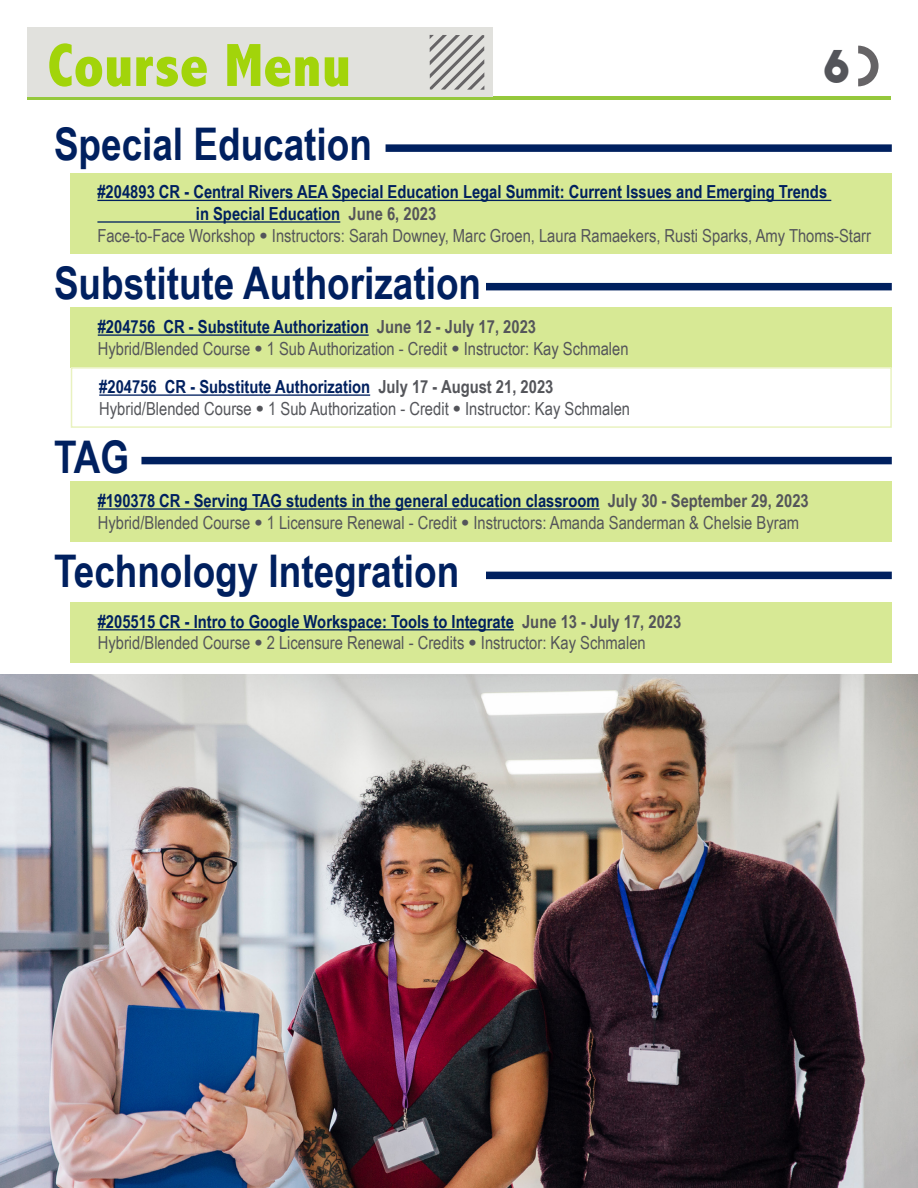
<style>
.page{position:relative;width:918px;height:1188px;background:#fff}
.page>*{position:absolute;margin:0;border:0;box-sizing:border-box;transform-origin:0 0}
.t1{font:800 condensed 61.5px "Abadi";color:#a2d40a}
.t2{font:700 45px "Arial Narrow";color:#00205f}
.t3{font:45px "The Bold Font";color:#54555a}
.t4{font:18px/21.6px "Arial Narrow";color:#54555a}
.t5{font:700 18px "Arial Narrow";color:#00205f}
.s1{color:#54555a}
.s2{font-family:"Museo Sans 700"}
.s3{font-weight:700;color:#00205f}
.s4{font-weight:700}
</style>
<div class="page">
<hr style="left:27px;top:97px;width:864px;height:3px;background:#95c83c">
<svg style="left:858px;top:46px;width:21px;height:40px"></svg>
<div style="left:27px;top:27px;width:465px;height:70px;background:#e1e1dd"></div>
<svg style="left:430px;top:35px;width:54px;height:55px"></svg>
<div style="left:486px;top:283px;width:406px;height:7px;background:#00205f"></div>
<div style="left:141px;top:457px;width:751px;height:7px;background:#00205f"></div>
<div style="left:486px;top:572px;width:406px;height:7px;background:#00205f"></div>
<div style="left:71px;top:307px;width:821px;height:61px;background:#d7e995"></div>
<hr style="left:98px;top:334px;width:271px;height:2px;background:#00205f">
<div style="left:71px;top:481px;width:821px;height:61px;background:#d7e995"></div>
<hr style="left:98px;top:508px;width:502px;height:2px;background:#00205f">
<div style="left:71px;top:602px;width:821px;height:61px;background:#d7e995"></div>
<hr style="left:98px;top:629px;width:416px;height:1px;background:#00205f">
<hr style="left:99px;top:394px;width:271px;height:2px;background:#00205f">
<div style="left:71px;top:367px;width:821px;height:61px;border:2px solid #e9f2c0"></div>
<div style="left:386px;top:144px;width:506px;height:8px;background:#00205f"></div>
<div style="left:70px;top:173px;width:821px;height:81px;background:#d7e995"></div>
<hr style="left:97px;top:200px;width:734px;height:1px;background:#00205f">
<hr style="left:97px;top:221px;width:243px;height:2px;background:#00205f">
<img style="left:0;top:674px;width:918px;height:514px">
<p class="t1" style="left:48px;top:30px;width:305px">Course Menu</p>
<p class="t3" style="left:823px;top:38px;width:28px">6</p>
<p class="t2" style="left:54px;top:110px;width:319px">Special Education</p>
<p class="t5" style="left:97px;top:179px;width:731px">#204893 CR - Central Rivers AEA Special Education Legal Summit: Current Issues and Emerging Trends</p>
<p class="t5" style="left:196px;top:200px;width:242px">in Special Education <span class="s1">June 6, 2023</span></p>
<p class="t4" style="left:97px;top:224px;width:775px">Face-to-Face Workshop <span class="s2">•</span> Instructors: Sarah Downey, Marc Groen, Laura Ramaekers, Rusti Sparks, Amy Thoms-Starr</p>
<p class="t2" style="left:54px;top:249px;width:429px">Substitute Authorization</p>
<p class="t4" style="left:98px;top:315px;width:532px"><span class="s3">#204756 CR - Substitute Authorization</span> <span class="s4">June 12 - July 17, 2023<br></span>Hybrid/Blended Course <span class="s2">•</span> 1 Sub Authorization - Credit <span class="s2">•</span> Instructor: Kay Schmalen</p>
<p class="t4" style="left:99px;top:375px;width:532px"><span class="s3">#204756 CR - Substitute Authorization</span> <span class="s4">July 17 - August 21, 2023<br></span>Hybrid/Blended Course <span class="s2">•</span> 1 Sub Authorization - Credit <span class="s2">•</span> Instructor: Kay Schmalen</p>
<p class="t2" style="left:54px;top:423px;width:77px">TAG</p>
<p class="t4" style="left:98px;top:489px;width:712px"><span class="s3">#190378 CR - Serving TAG students in the general education classroom</span> <span class="s4">July 30 - September 29, 2023<br></span>Hybrid/Blended Course <span class="s2">•</span> 1 Licensure Renewal - Credit <span class="s2">•</span> Instructors: Amanda Sanderman &amp; Chelsie Byram</p>
<p class="t2" style="left:54px;top:538px;width:407px">Technology Integration</p>
<p class="t4" style="left:98px;top:610px;width:585px"><span class="s3">#205515 CR - Intro to Google Workspace: Tools to Integrate</span> <span class="s4">June 13 - July 17, 2023<br></span>Hybrid/Blended Course <span class="s2">•</span> 2 Licensure Renewal - Credits <span class="s2">•</span> Instructor: Kay Schmalen</p>
</div>
